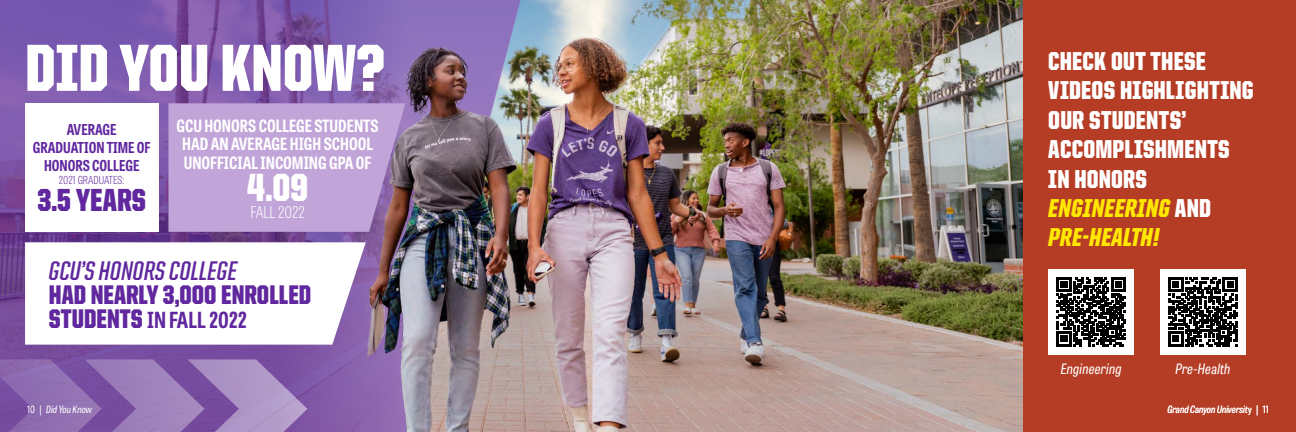
<style>
.page{position:relative;width:1296px;height:432px;background:#fff}
.page>*{position:absolute;margin:0;border:0;box-sizing:border-box;transform-origin:0 0}
.t1{font:900 66.7px "United Sans Cond";color:#fff}
.t2{font:900 39.4px "United Sans Cond";color:#fff}
.t3{font:900 32px "United Sans Cond";color:#60279e}
.t4{font:900 27.1px "United Sans Cond";color:#60279e}
.t5{font:700 27.1px "United Italic Cond";color:#60279e}
.t6{font:900 26px/29.4px "United Sans Cond";letter-spacing:.01em;color:#fff}
.t7{font:900 26px/29.4px "United Italic Cond";letter-spacing:.005em;color:#ffe800}
.t8{font:700 22.1px "Tablet Gothic Condensed";color:#60279e}
.t9{font:700 16.9px/18.6px "Tablet Gothic Condensed";color:#fff;text-align:center}
.t10{font:100 16.1px "Tablet Gothic Condensed";color:#fff}
.t11{font:700 15px/17.9px "Tablet Gothic Condensed";color:#60279e;text-align:center}
.t12{font:italic 14.3px "Tablet Gothic Condensed";letter-spacing:.01em;color:#fff}
.t13{font:100 11px "Tablet Gothic Condensed";color:#60279e}
.t14{font:italic 10px "Tablet Gothic Condensed";color:#fff}
.s1{font-family:"United Sans Cond";font-weight:900;font-size:27.1px}
.s2{font-family:"United Sans Cond";color:#fff}
.s3{font-style:normal}
</style>
<div class="page">
<div style="left:1005px;top:0;width:291px;height:432px;background:#b53d26"></div>
<img style="left:671px;top:0;width:351px;height:432px">
<svg style="left:0;top:0;width:349px;height:432px;background:#7a54a6"></svg>
<img style="left:349px;top:0;width:322px;height:432px">
<svg style="left:25px;top:242px;width:341px;height:103px"></svg>
<div style="left:25px;top:103px;width:133px;height:129px;background:#fff"></div>
<svg style="left:168px;top:103px;width:237px;height:129px;background:#bc9fd0"></svg>
<svg style="left:0;top:359px;width:307px;height:73px;background:#9170b2"></svg>
<div style="left:1048px;top:269px;width:86px;height:86px;background:#fff"></div>
<svg style="left:1057px;top:277px;width:69px;height:69px"></svg>
<div style="left:1160px;top:269px;width:86px;height:86px;background:#fff"></div>
<svg style="left:1168px;top:277px;width:69px;height:69px"></svg>
<h1 class="t1" style="left:25px;top:32px;width:361px">DID YOU KNOW?</h1>
<p class="t11" style="left:33px;top:120px;width:119px">AVERAGE<br>GRADUATION TIME OF<br>HONORS COLLEGE</p>
<p class="t13" style="left:59px;top:173px;width:67px">2021 GRADUATES:</p>
<h3 class="t3" style="left:38px;top:183px;width:110px">3.5 YEARS</h3>
<p class="t9" style="left:177px;top:116px;width:204px">GCU HONORS COLLEGE STUDENTS<br>HAD AN AVERAGE HIGH SCHOOL<br>UNOFFICIAL INCOMING GPA OF</p>
<h2 class="t2" style="left:247px;top:166px;width:63px">4.09</h2>
<p class="t10" style="left:251px;top:202px;width:56px">FALL 2022</p>
<h3 class="t5" style="left:49px;top:256px;width:190px">GCU’S HONORS COLLEGE</h3>
<h3 class="t4" style="left:49px;top:280px;width:264px">HAD NEARLY 3,000 ENROLLED</h3>
<h3 class="t8" style="left:49px;top:305px;width:200px"><span class="s1">STUDENTS</span> IN FALL 2022</h3>
<h3 class="t6" style="left:1048px;top:46px;width:207px">CHECK OUT THESE<br>VIDEOS HIGHLIGHTING<br>OUR STUDENTS’<br>ACCOMPLISHMENTS<br>IN HONORS</h3>
<h3 class="t7" style="left:1048px;top:193px;width:164px">ENGINEERING <span class="s2">AND<br></span>PRE-HEALTH!</h3>
<p class="t12" style="left:1061px;top:359px;width:62px">Engineering</p>
<p class="t12" style="left:1175px;top:359px;width:57px">Pre-Health</p>
<p class="t14" style="left:27px;top:402px;width:67px"><span class="s3">10 |</span> Did You Know</p>
<p class="t14" style="left:1167px;top:402px;width:103px">Grand Canyon Universit<span class="s3">y | 11</span></p>
</div>
